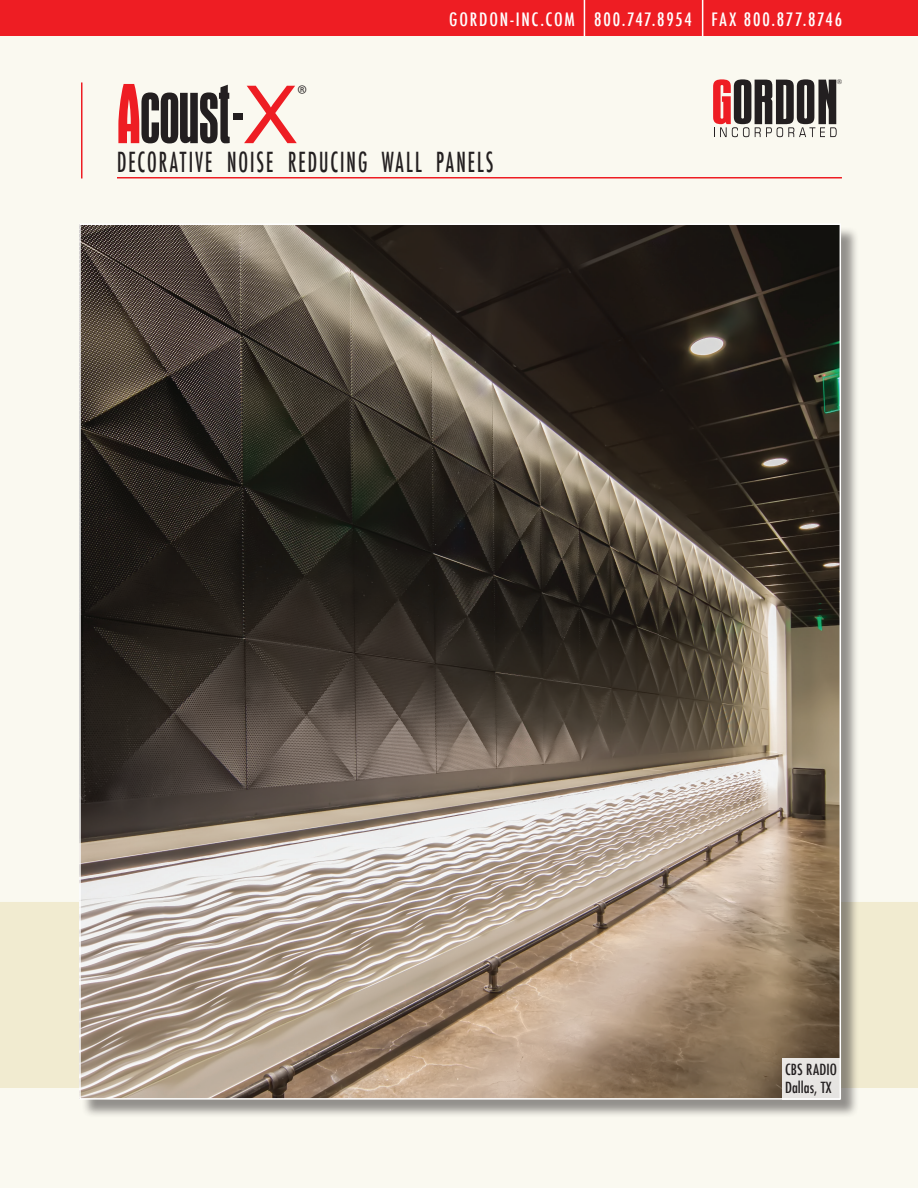
<style>
.page{position:relative;width:918px;height:1188px;background:#faf9f0}
.page>*{position:absolute;margin:0;border:0;box-sizing:border-box;transform-origin:0 0}
.t1{font:500 condensed 27px "Futura";letter-spacing:.095em;color:#231f20;scale:.75 1}
.t2{font:18.45px "Myriad";color:#231f20}
.t3{font:500 condensed 18px "Futura";letter-spacing:.1em;color:#fff}
.Elements{font:500 condensed 15px/18px "Futura";letter-spacing:.005em;color:#231f20}
</style>
<div class="page">
<div style="left:0;top:0;width:918px;height:35px;background:#ee1d23"></div>
<div style="left:0;top:902px;width:918px;height:186px;background:#f1ebd0"></div>
<hr style="left:81px;top:82px;width:1px;height:97px;background:#ee1d23">
<hr style="left:117px;top:177px;width:725px;height:1px;background:#ee1d23">
<div style="left:81px;top:226px;width:779px;height:892px;background:#231f20;opacity:.48"></div>
<img style="left:82px;top:226px;width:756px;height:871px">
<svg style="left:118px;top:84px;width:112px;height:59px"></svg>
<div style="left:233px;top:113px;width:10px;height:7px;background:#231f20"></div>
<svg style="left:244px;top:86px;width:53px;height:57px"></svg>
<div style="left:782px;top:1058px;width:58px;height:41px;background:#e7e5e3"></div>
<hr style="left:702px;top:0;width:1px;height:36px;background:#fff">
<hr style="left:584px;top:0;width:1px;height:36px;background:#fff">
<svg style="left:713px;top:79px;width:124px;height:58px"></svg>
<p class="t2" style="left:297px;top:83px;width:11px">®</p>
<p class="t3" style="left:449px;top:7px;width:394px">GORDON-INC.COM 800.747.8954 FAX 800.877.8746</p>
<p class="t1" style="left:117px;top:144px;width:504px">DECORATIVE NOISE REDUCING WALL PANELS</p>
<p class="Elements" style="left:785px;top:1061px;width:54px">CBS RADIO<br>Dallas, TX</p>
</div>
